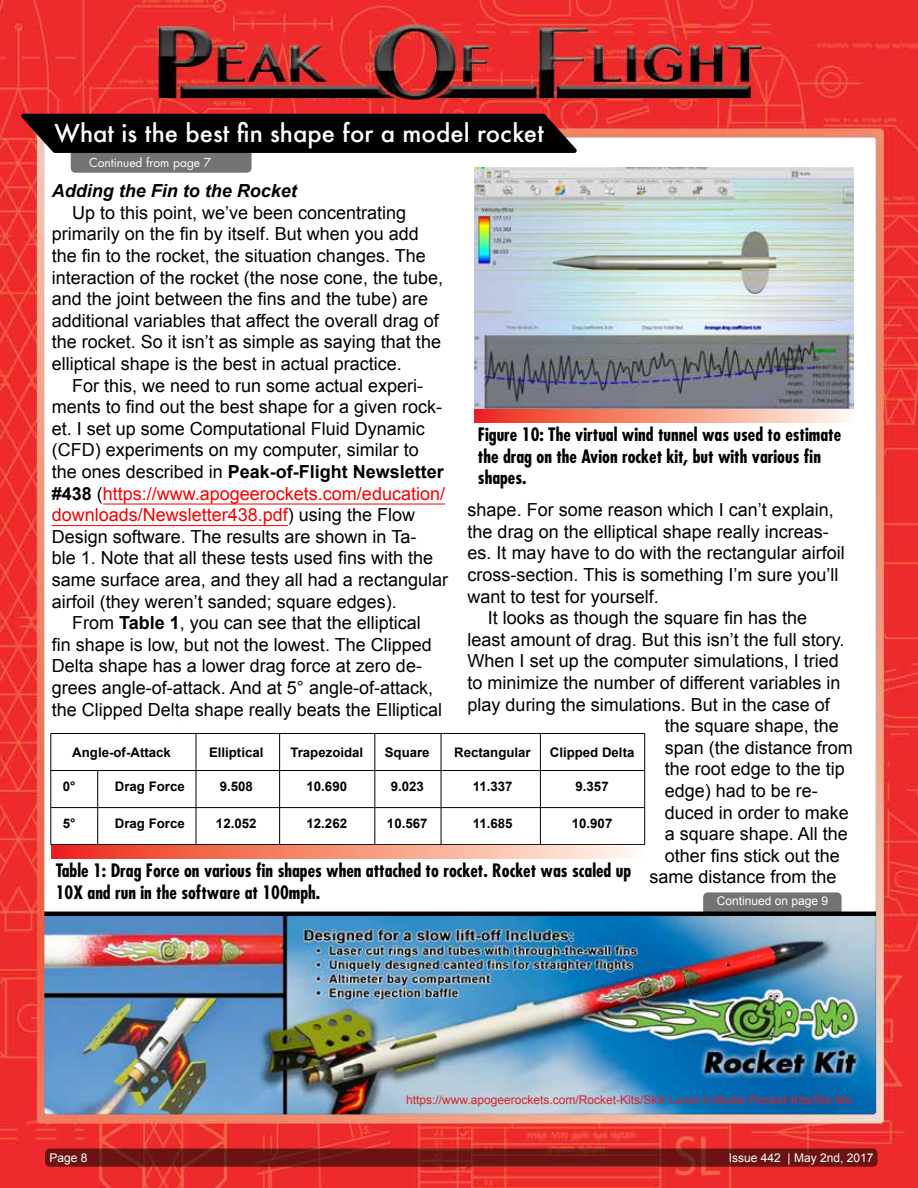
<style>
.page{position:relative;width:918px;height:1188px;background:#fff}
.page>*{position:absolute;margin:0;border:0;box-sizing:border-box;transform-origin:0 0}
.t1{font:500 24px "Futura";color:#fff}
.t2{font:18px/21.6px "Arial";color:#000}
.t3{font:700 condensed 18px/21.6px "Futura";color:#000}
.t4{font:18px "Arial";color:#f40201}
.t5{font:700 18px "Arial";color:#000}
.t6{font:italic 700 18px "Arial";color:#000}
.t7{font:700 13.2px "Arial";color:#000}
.t8{font:12px "Arial";color:#d2232a}
.t9{font:12px "Arial";color:#fff}
.t10{font:12px "Futura";color:#fff}
.s1{font-weight:400}
.s2{font-weight:700;color:#000}
.s3{color:#000}
.s4{font-weight:700}
</style>
<div class="page">
<img style="left:0;top:0;width:918px;height:1188px">
<svg style="left:45px;top:1149px;width:833px;height:18px;background:#6d1615"></svg>
<div style="left:703px;top:892px;width:139px;height:24px;background:#737373;border:9px solid #000"></div>
<hr style="left:103px;top:504px;width:342px;height:1px;background:#f40201">
<hr style="left:52px;top:525px;width:236px;height:1px;background:#f40201">
<div style="left:71px;top:136px;width:181px;height:37px;background:#737373"></div>
<svg style="left:17px;top:110px;width:568px;height:45px;background:#2c1313"></svg>
<h1 class="t1" style="left:55px;top:116px;width:491px">What is the best fin shape for a model rocket</h1>
<p class="t10" style="left:89px;top:155px;width:124px">Continued from page 7</p>
<p class="t6" style="left:52px;top:179px;width:247px">Adding the Fin to the Rocket</p>
<p class="t2" style="left:52px;top:202px;width:393px;text-indent:20px">Up to this point, we’ve been concentrating primarily on the fin by itself. But when you add the fin to the rocket, the situation changes. The interaction of the rocket (the nose cone, the tube, and the joint between the fins and the tube) are additional variables that affect the overall drag of the rocket. So it isn’t as simple as saying that the elliptical shape is the best in actual practice.</p>
<p class="t2" style="left:72px;top:375px;width:353px">For this, we need to run some actual experi-</p>
<p class="t2" style="left:52px;top:396px;width:392px">ments to find out the best shape for a given rock-</p>
<p class="t2" style="left:52px;top:418px;width:375px">et. I set up some Computational Fluid Dynamic</p>
<p class="t2" style="left:52px;top:439px;width:369px">(CFD) experiments on my computer, similar to</p>
<p class="t5" style="left:52px;top:460px;width:394px"><span class="s1">the ones described in</span> Peak-of-Flight Newsletter</p>
<p class="t4" style="left:52px;top:481px;width:395px"><span class="s2">#438</span> <span class="s3">(</span>https://www.apogeerockets.com/education/</p>
<p class="t4" style="left:52px;top:503px;width:365px">downloads/Newsletter438.pdf<span class="s3">) using the Flow</span></p>
<p class="t2" style="left:52px;top:526px;width:366px">Design software. The results are shown in Ta-</p>
<p class="t2" style="left:52px;top:547px;width:383px">ble 1. Note that all these tests used fins with the</p>
<p class="t2" style="left:52px;top:569px;width:398px">same surface area, and they all had a rectangular</p>
<p class="t2" style="left:52px;top:591px;width:347px">airfoil (they weren’t sanded; square edges).</p>
<p class="t2" style="left:72px;top:612px;width:350px">From <span class="s4">Table 1</span>, you can see that the elliptical</p>
<p class="t2" style="left:52px;top:634px;width:381px">fin shape is low, but not the lowest. The Clipped</p>
<p class="t2" style="left:52px;top:655px;width:372px">Delta shape has a lower drag force at zero de-</p>
<p class="t2" style="left:52px;top:677px;width:383px">grees angle-of-attack. And at 5° angle-of-attack,</p>
<p class="t2" style="left:52px;top:699px;width:392px">the Clipped Delta shape really beats the Elliptical</p>
<p class="t3" style="left:478px;top:423px;width:365px">Figure 10: The virtual wind tunnel was used to estimate the drag on the Avion rocket kit, but with various fin shapes.</p>
<p class="t2" style="left:468px;top:499px;width:368px">shape. For some reason which I can’t explain,</p>
<p class="t2" style="left:468px;top:521px;width:363px">the drag on the elliptical shape really increas-</p>
<p class="t2" style="left:468px;top:542px;width:379px">es. It may have to do with the rectangular airfoil</p>
<p class="t2" style="left:468px;top:564px;width:372px">cross-section. This is something I’m sure you’ll</p>
<p class="t2" style="left:468px;top:586px;width:193px">want to test for yourself.</p>
<p class="t2" style="left:488px;top:607px;width:321px">It looks as though the square fin has the</p>
<p class="t2" style="left:468px;top:629px;width:378px">least amount of drag. But this isn’t the full story.</p>
<p class="t2" style="left:468px;top:650px;width:373px">When I set up the computer simulations, I tried</p>
<p class="t2" style="left:468px;top:672px;width:374px">to minimize the number of different variables in</p>
<p class="t2" style="left:468px;top:694px;width:364px">play during the simulations. But in the case of</p>
<p class="t2" style="left:665px;top:715px;width:176px">the square shape, the</p>
<p class="t2" style="left:665px;top:737px;width:190px">span (the distance from</p>
<p class="t2" style="left:665px;top:758px;width:182px">the root edge to the tip</p>
<p class="t2" style="left:665px;top:780px;width:155px">edge) had to be re-</p>
<p class="t2" style="left:665px;top:802px;width:186px">duced in order to make</p>
<p class="t2" style="left:665px;top:823px;width:185px">a square shape. All the</p>
<p class="t2" style="left:665px;top:845px;width:177px">other fins stick out the</p>
<p class="t2" style="left:649px;top:866px;width:189px">same distance from the</p>
<p class="t7" style="left:72px;top:743px;width:100px">Angle-of-Attack</p>
<p class="t7" style="left:209px;top:743px;width:56px">Elliptical</p>
<p class="t7" style="left:290px;top:743px;width:74px">Trapezoidal</p>
<p class="t7" style="left:385px;top:743px;width:46px">Square</p>
<p class="t7" style="left:454px;top:743px;width:78px">Rectangular</p>
<p class="t7" style="left:550px;top:743px;width:86px">Clipped Delta</p>
<p class="t7" style="left:115px;top:778px;width:71px">Drag Force</p>
<p class="t7" style="left:307px;top:778px;width:42px">10.690</p>
<p class="t7" style="left:307px;top:814px;width:42px">12.262</p>
<p class="t7" style="left:63px;top:778px;width:14px">0°</p>
<p class="t7" style="left:63px;top:814px;width:14px">5°</p>
<p class="t3" style="left:56px;top:859px;width:577px">Table 1: Drag Force on various fin shapes when attached to rocket. Rocket was scaled up<br>10X and run in the software at 100mph.</p>
<p class="t7" style="left:220px;top:778px;width:35px">9.508</p>
<p class="t7" style="left:216px;top:814px;width:42px">12.052</p>
<p class="t7" style="left:391px;top:778px;width:35px">9.023</p>
<p class="t7" style="left:387px;top:814px;width:42px">10.567</p>
<p class="t7" style="left:473px;top:778px;width:41px">11.337</p>
<p class="t7" style="left:473px;top:814px;width:41px">11.685</p>
<p class="t7" style="left:576px;top:778px;width:35px">9.357</p>
<p class="t7" style="left:115px;top:814px;width:71px">Drag Force</p>
<p class="t7" style="left:572px;top:814px;width:42px">10.907</p>
<p class="t9" style="left:717px;top:893px;width:113px">Continued on page 9</p>
<p class="t9" style="left:50px;top:1150px;width:40px">Page 8</p>
<p class="t8" style="left:406px;top:1092px;width:448px">https://www.apogeerockets.com/Rocket-Kits/Skill-Level-3-Model-Rocket-Kits/Slo-Mo</p>
<p class="t9" style="left:729px;top:1150px;width:146px">Issue 442 | May 2nd, 2017</p>
</div>
